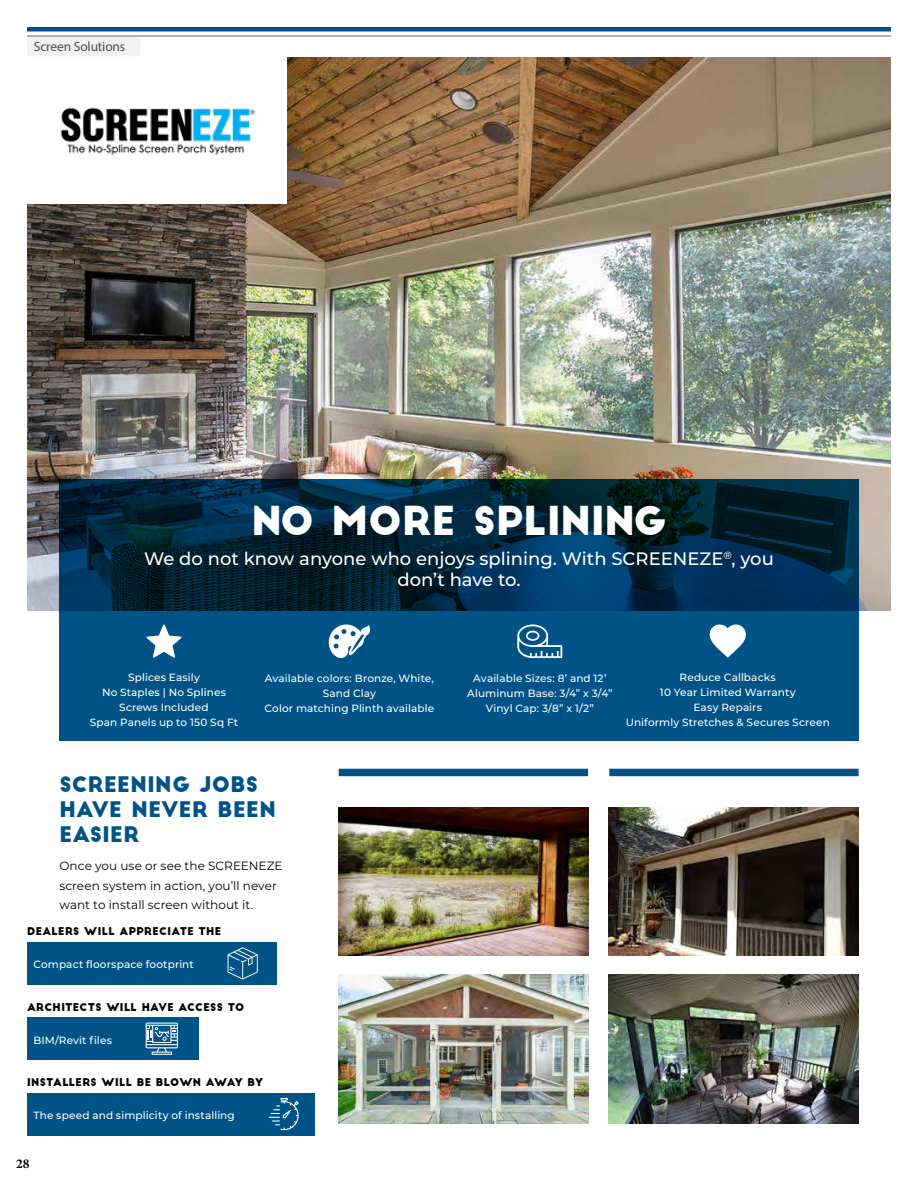
<style>
.page{position:relative;width:918px;height:1188px;background:#fff}
.page>*{position:absolute;margin:0;border:0;box-sizing:border-box;transform-origin:0 0}
.t1{font:39px "Big John";color:#fff}
.t2{font:21px/25.2px "Big John";letter-spacing:.02em;color:#005386}
.t3{font:500 18px/21.6px "Montserrat";color:#fff;text-align:center}
.t4{font:13.5px "Myriad Pro";letter-spacing:-.01em;color:#4d4d4f}
.t5{font:700 13.5px "Minion Pro";color:#000}
.t6{font:12px/19.5px "Montserrat";letter-spacing:.005em;color:#000}
.t7{font:500 10.5px/15px "Montserrat";letter-spacing:.01em;color:#fff;text-align:center}
.t8{font:10.5px "Big John";letter-spacing:.025em;color:#000}
</style>
<div class="page">
<div style="left:27px;top:27px;width:864px;height:5px;background:#005288"></div>
<div style="left:27px;top:37px;width:113px;height:19px;background:#f1f1f2"></div>
<hr style="left:27px;top:35px;width:864px;height:2px;background:#949ca1">
<img style="left:27px;top:57px;width:864px;height:553px">
<svg style="left:59px;top:479px;width:800px;height:262px;background:#003d62"></svg>
<svg style="left:517px;top:625px;width:45px;height:33px"></svg>
<svg style="left:147px;top:624px;width:34px;height:34px"></svg>
<svg style="left:329px;top:625px;width:41px;height:33px"></svg>
<svg style="left:710px;top:625px;width:36px;height:33px"></svg>
<img style="left:339px;top:807px;width:249px;height:149px">
<img style="left:609px;top:807px;width:249px;height:149px">
<div style="left:339px;top:769px;width:249px;height:7px;background:#005386"></div>
<div style="left:609px;top:769px;width:250px;height:7px;background:#005386"></div>
<img style="left:339px;top:974px;width:249px;height:149px">
<img style="left:609px;top:974px;width:249px;height:149px">
<div style="left:27px;top:942px;width:249px;height:43px;background:#005386"></div>
<svg style="left:228px;top:947px;width:30px;height:33px"></svg>
<div style="left:27px;top:1017px;width:171px;height:43px;background:#005386"></div>
<svg style="left:146px;top:1023px;width:32px;height:32px"></svg>
<div style="left:27px;top:1093px;width:288px;height:42px;background:#005386"></div>
<svg style="left:269px;top:1098px;width:30px;height:32px"></svg>
<div style="left:6px;top:57px;width:281px;height:146px;background:#fff"></div>
<img style="left:60px;top:107px;width:196px;height:48px">
<p class="t4" style="left:34px;top:38px;width:93px">Screen Solutions</p>
<h1 class="t1" style="left:252px;top:503px;width:416px">NO MORE SPLINING</h1>
<h3 class="t3" style="left:144px;top:547px;width:631px">We do not know anyone who enjoys splining. With SCREENEZE<sup>®</sup>, you don’t have to.</h3>
<p class="t7" style="left:90px;top:670px;width:150px">Splices Easily<br>No Staples | No Splines<br>Screws Included<br>Span Panels up to 150 Sq Ft</p>
<p class="t7" style="left:265px;top:670px;width:171px">Available colors: Bronze, White,<br>Sand Clay<br>Color matching Plinth available</p>
<p class="t7" style="left:626px;top:670px;width:206px">Reduce Callbacks<br>10 Year Limited Warranty<br>Easy Repairs<br>Uniformly Stretches &amp; Secures Screen</p>
<p class="t7" style="left:467px;top:670px;width:147px">Available Sizes: 8’ and 12’<br>Aluminum Base: 3/4” x 3/4”<br>Vinyl Cap: 3/8” x 1/2”</p>
<h2 class="t2" style="left:59px;top:772px;width:218px">SCREENING JOBS<br>HAVE NEVER BEEN<br>EASIER</h2>
<p class="t6" style="left:59px;top:856px;width:225px">Once you use or see the SCREENEZE screen system in action, you’ll never want to install screen without it.</p>
<p class="t8" style="left:27px;top:927px;width:196px">DEALERS WILL APPRECIATE THE</p>
<p class="t7" style="left:33px;top:957px;width:162px">Compact floorspace footprint</p>
<p class="t8" style="left:27px;top:1002px;width:219px">ARCHITECTS WILL HAVE ACCESS TO</p>
<p class="t7" style="left:33px;top:1032px;width:80px">BIM/Revit files</p>
<p class="t8" style="left:27px;top:1077px;width:238px">INSTALLERS WILL BE BLOWN AWAY BY</p>
<p class="t7" style="left:33px;top:1107px;width:203px">The speed and simplicity of installing</p>
<p class="t5" style="left:16px;top:1154px;width:15px">28</p>
</div>
